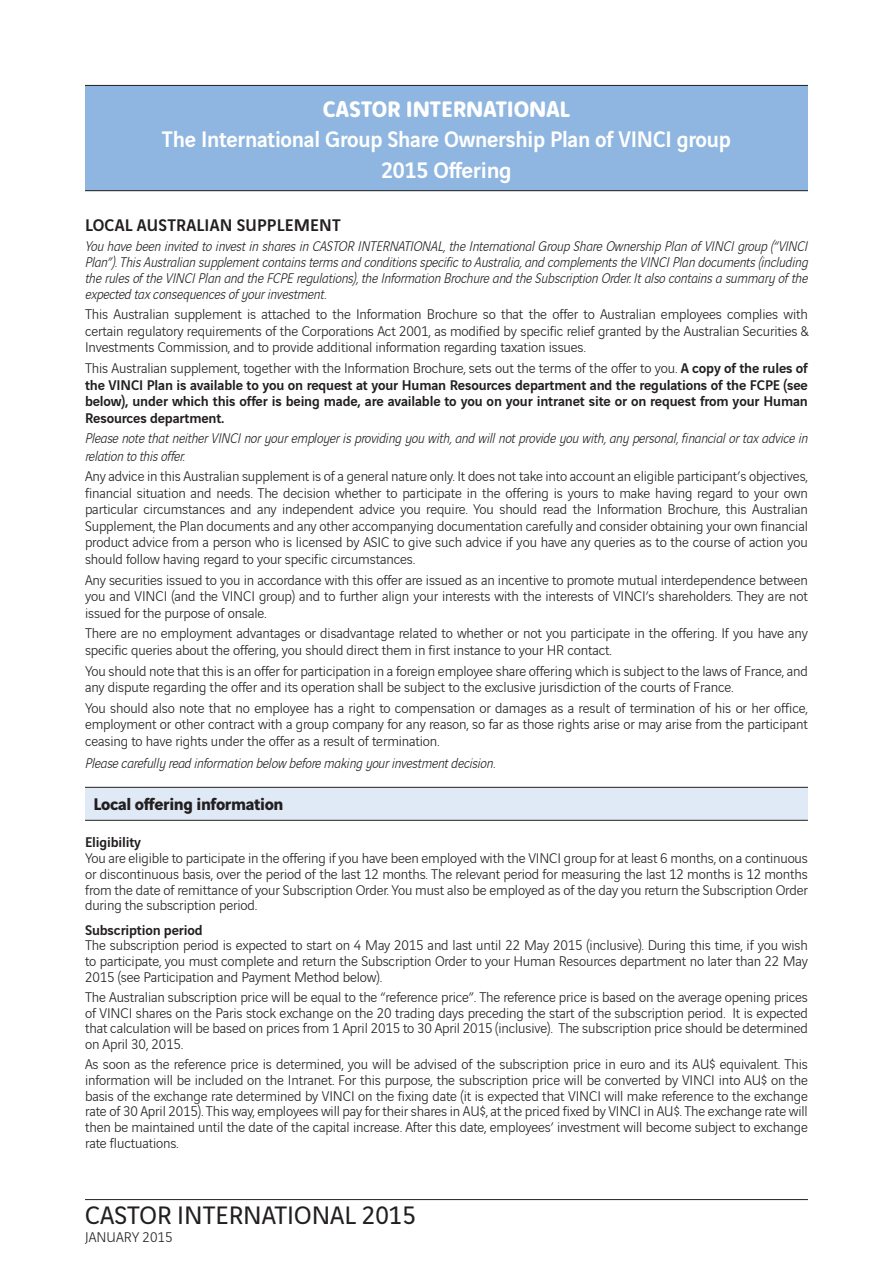
<style>
.page{position:relative;width:893px;height:1263px;background:#fff}
.page>*{position:absolute;margin:0;border:0;box-sizing:border-box;transform-origin:0 0}
.t1{font:27px "Vinci Sans";color:#231f20}
.t2{font:500 24px/30.5px "Vinci Sans";letter-spacing:-.01em;color:#fff;text-align:center;scale:.96 1}
.t3{font:700 24px "Vinci Rounded";letter-spacing:-.01em;color:#fff}
.t4{font:500 18px "Vinci Sans";letter-spacing:.01em;color:#231f20}
.t5{font:700 18px "Vinci Sans";letter-spacing:-.02em;color:#231f20}
.t6{font:300 15px/16.5px "Vinci Sans";letter-spacing:-.01em;color:#231f20;text-align:justify}
.t7{font:italic 300 15px/15.8px "Vinci Sans";letter-spacing:-.01em;color:#231f20;text-align:justify}
.t8{font:500 15px/16.5px "Vinci Sans";letter-spacing:-.01em;color:#231f20;text-align:justify}
.s1{font-weight:300}
</style>
<div class="page">
<hr style="left:85px;top:1199px;width:723px;height:1px;background:#231f20">
<div style="left:85px;top:85px;width:723px;height:106px;background:#8fb6e0"></div>
<hr style="left:85px;top:85px;width:723px;height:1px;background:#231f20">
<hr style="left:85px;top:190px;width:723px;height:1px;background:#231f20">
<div style="left:85px;top:787px;width:723px;height:33px;background:#e0eaf6"></div>
<hr style="left:85px;top:787px;width:723px;height:1px;background:#231f20">
<hr style="left:85px;top:820px;width:723px;height:1px;background:#231f20">
<h2 class="t3" style="left:323px;top:91px;width:249px">CASTOR INTERNATIONAL</h2>
<h2 class="t2" style="left:162px;top:122px;width:594px">The International Group Share Ownership Plan of VINCI group<br>2015 Offering</h2>
<p class="t4" style="left:85px;top:211px;width:257px">LOCAL AUSTRALIAN SUPPLEMENT</p>
<p class="t7" style="left:85px;top:237px;width:724px">You have been invited to invest in shares in CASTOR INTERNATIONAL, the International Group Share Ownership Plan of VINCI group (“VINCI Plan”). This Australian supplement contains terms and conditions specific to Australia, and complements the VINCI Plan documents (including the rules of the VINCI Plan and the FCPE regulations), the Information Brochure and the Subscription Order. It also contains a summary of the expected tax consequences of your investment.</p>
<p class="t6" style="left:85px;top:305px;width:724px">This Australian supplement is attached to the Information Brochure so that the offer to Australian employees complies with certain regulatory requirements of the Corporations Act 2001, as modified by specific relief granted by the Australian Securities &amp; Investments Commission, and to provide additional information regarding taxation issues.</p>
<p class="t8" style="left:85px;top:359px;width:724px"><span class="s1">This Australian supplement, together with the Information Brochure, sets out the terms of the offer to you.</span> A copy of the rules of the VINCI Plan is available to you on request at your Human Resources department and the regulations of the FCPE (see below), under which this offer is being made, are available to you on your intranet site or on request from your Human Resources department.</p>
<p class="t7" style="left:85px;top:427px;width:724px;line-height:18px">Please note that neither VINCI nor your employer is providing you with, and will not provide you with, any personal, financial or tax advice in relation to this offer.</p>
<p class="t6" style="left:85px;top:467px;width:724px">Any advice in this Australian supplement is of a general nature only. It does not take into account an eligible participant’s objectives, financial situation and needs. The decision whether to participate in the offering is yours to make having regard to your own particular circumstances and any independent advice you require. You should read the Information Brochure, this Australian Supplement, the Plan documents and any other accompanying documentation carefully and consider obtaining your own financial product advice from a person who is licensed by ASIC to give such advice if you have any queries as to the course of action you should follow having regard to your specific circumstances.</p>
<p class="t6" style="left:85px;top:570px;width:724px">Any securities issued to you in accordance with this offer are issued as an incentive to promote mutual interdependence between you and VINCI (and the VINCI group) and to further align your interests with the interests of VINCI’s shareholders. They are not issued for the purpose of onsale.</p>
<p class="t6" style="left:85px;top:624px;width:724px">There are no employment advantages or disadvantage related to whether or not you participate in the offering. If you have any specific queries about the offering, you should direct them in first instance to your HR contact.</p>
<p class="t6" style="left:85px;top:661px;width:724px">You should note that this is an offer for participation in a foreign employee share offering which is subject to the laws of France, and any dispute regarding the offer and its operation shall be subject to the exclusive jurisdiction of the courts of France.</p>
<p class="t6" style="left:85px;top:698px;width:724px">You should also note that no employee has a right to compensation or damages as a result of termination of his or her office, employment or other contract with a group company for any reason, so far as those rights arise or may arise from the participant ceasing to have rights under the offer as a result of termination.</p>
<p class="t7" style="left:85px;top:754px;width:412px">Please carefully read information below before making your investment decision.</p>
<p class="t5" style="left:94px;top:789px;width:191px">Local offering information</p>
<p class="t8" style="left:85px;top:833px;width:58px">Eligibility</p>
<p class="t6" style="left:85px;top:849px;width:724px;line-height:15.8px">You are eligible to participate in the offering if you have been employed with the VINCI group for at least 6 months, on a continuous or discontinuous basis, over the period of the last 12 months. The relevant period for measuring the last 12 months is 12 months from the date of remittance of your Subscription Order. You must also be employed as of the day you return the Subscription Order during the subscription period.</p>
<p class="t8" style="left:85px;top:920px;width:119px">Subscription period</p>
<p class="t6" style="left:85px;top:936px;width:724px;line-height:15.8px">The subscription period is expected to start on 4 May 2015 and last until 22 May 2015 (inclusive). During this time, if you wish to participate, you must complete and return the Subscription Order to your Human Resources department no later than 22 May 2015 (see Participation and Payment Method below).</p>
<p class="t6" style="left:85px;top:988px;width:724px;line-height:15.8px">The Australian subscription price will be equal to the “reference price”. The reference price is based on the average opening prices of VINCI shares on the Paris stock exchange on the 20 trading days preceding the start of the subscription period. It is expected that calculation will be based on prices from 1 April 2015 to 30 April 2015 (inclusive). The subscription price should be determined on April 30, 2015.</p>
<p class="t6" style="left:85px;top:1055px;width:724px;line-height:15.8px">As soon as the reference price is determined, you will be advised of the subscription price in euro and its AU$ equivalent. This information will be included on the Intranet. For this purpose, the subscription price will be converted by VINCI into AU$ on the basis of the exchange rate determined by VINCI on the fixing date (it is expected that VINCI will make reference to the exchange rate of 30 April 2015). This way, employees will pay for their shares in AU$, at the priced fixed by VINCI in AU$. The exchange rate will then be maintained until the date of the capital increase. After this date, employees’ investment will become subject to exchange rate fluctuations.</p>
<h1 class="t1" style="left:85px;top:1195px;width:332px">CASTOR INTERNATIONAL 2015</h1>
<p class="t6" style="left:85px;top:1228px;width:89px">JANUARY 2015</p>
</div>
